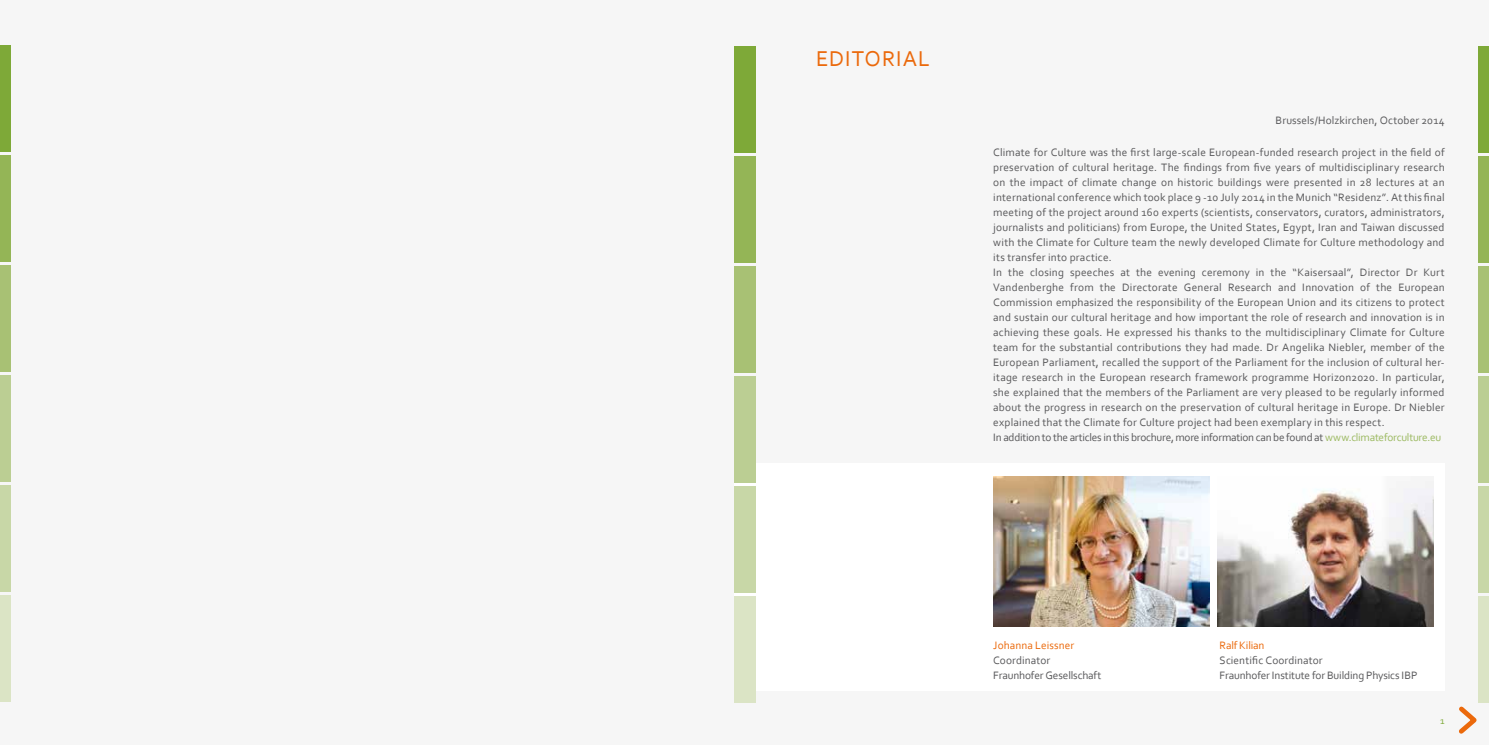
<style>
.page{position:relative;width:1489px;height:745px;background:#fff}
.page>*{position:absolute;margin:0;border:0;box-sizing:border-box;transform-origin:0 0}
.t1{font:22.5px "Corbel";color:#eb690b}
.t2{font:11.25px/15px "Corbel";letter-spacing:.02em;color:#58585a}
.t3{font:11.25px "Corbel";letter-spacing:-.01em;color:#58585a}
.t4{font:11.25px "Corbel";letter-spacing:.005em;color:#eb690b}
.t5{font:11.25px "Corbel";letter-spacing:-.015em;color:#eb690b}
.t6{font:10px "Corbel";color:#7ea938}
.s1{color:#9bb960}
</style>
<div class="page">
<div style="left:0;top:0;width:1488px;height:744px;background:#f6f6f6"></div>
<div style="left:733px;top:463px;width:711px;height:227px;background:#fff"></div>
<svg style="left:1459px;top:701px;width:22px;height:33px"></svg>
<div style="left:733px;top:46px;width:22px;height:106px;background:#7ea938"></div>
<div style="left:1478px;top:46px;width:10px;height:106px;background:#7ea938"></div>
<div style="left:733px;top:156px;width:22px;height:106px;background:#94b556"></div>
<div style="left:1478px;top:156px;width:10px;height:106px;background:#94b556"></div>
<div style="left:733px;top:266px;width:22px;height:106px;background:#a8c174"></div>
<div style="left:1478px;top:266px;width:10px;height:106px;background:#a8c174"></div>
<div style="left:733px;top:375px;width:22px;height:107px;background:#bbce93"></div>
<div style="left:1478px;top:375px;width:10px;height:107px;background:#bbce93"></div>
<div style="left:733px;top:485px;width:22px;height:107px;background:#c8d7a7"></div>
<div style="left:1478px;top:485px;width:10px;height:107px;background:#c8d7a7"></div>
<div style="left:733px;top:595px;width:22px;height:106px;background:#dbe4c5"></div>
<div style="left:1478px;top:595px;width:10px;height:106px;background:#dbe4c5"></div>
<img style="left:993px;top:476px;width:216px;height:150px">
<img style="left:1217px;top:481px;width:216px;height:145px">
<div style="left:0;top:45px;width:11px;height:106px;background:#7ea938"></div>
<div style="left:0;top:155px;width:11px;height:106px;background:#94b556"></div>
<div style="left:0;top:265px;width:11px;height:106px;background:#a8c174"></div>
<div style="left:0;top:375px;width:11px;height:106px;background:#bbce93"></div>
<div style="left:0;top:484px;width:11px;height:107px;background:#c8d7a7"></div>
<div style="left:0;top:594px;width:11px;height:107px;background:#dbe4c5"></div>
<h1 class="t1" style="left:816px;top:45px;width:79px">Editorial</h1>
<p class="t2" style="left:1275px;top:112px;width:171px">Brussels/H olzkirchen, October 2014</p>
<p class="t2" style="left:993px;top:144px;width:453px">Climate for Culture was the first large-scale European-funded research project in the field of preservation of cultural heritage. The findings from five years of multidisciplinary research on the impact of climate change on historic buildings were presented in 28 lectures at an international conference which took place 9 -10 July 2014 in the Munich “Residenz”. At this final meeting of the project around 160 experts (scientists, conservators, curators, administrators, journalists and politicians) from Europe, the United States, Egypt, Iran and Taiwan discussed with the Climate for Culture team the newly developed Climate for Culture methodology and its transfer into practice.<br>In the closing speeches at the evening ceremony in the “Kaisersaal”, Director Dr Kurt Vandenberghe from the Directorate General Research and Innovation of the European Commission emphasized the responsibility of the European Union and its citizens to protect and sustain our cultural heritage and how important the role of research and innovation is in achieving these goals. He expressed his thanks to the multidisciplinary Climate for Culture team for the substantial contributions they had made. Dr Angelika Niebler, member of the European Parliament, recalled the support of the Parliament for the inclusion of cultural her&shy;itage research in the European research framework programme H orizon2020. I n particular, she explained that the members of the Parliament are very pleased to be regularly informed about the progress in research on the preservation of cultural heritage in Europe. Dr Niebler explained that the Climate for Culture project had been exemplary in this respect.<br>I n addition to the articles in this brochure, more information can be found at <span class="s1">www.climateforculture.eu</span></p>
<p class="t4" style="left:993px;top:637px;width:83px">Johanna Leissner</p>
<p class="t5" style="left:1219px;top:637px;width:46px">Ralf Kilian</p>
<p class="t2" style="left:993px;top:651px;width:59px">Coordinator</p>
<p class="t2" style="left:1219px;top:651px;width:105px">Scientific Coordinator</p>
<p class="t3" style="left:993px;top:667px;width:110px">Fraunhofer Gesellschaft</p>
<p class="t3" style="left:1219px;top:667px;width:199px">Fraunhofer Institute for Building Physics IBP</p>
<p class="t6" style="left:1439px;top:714px;width:6px">1</p>
</div>
